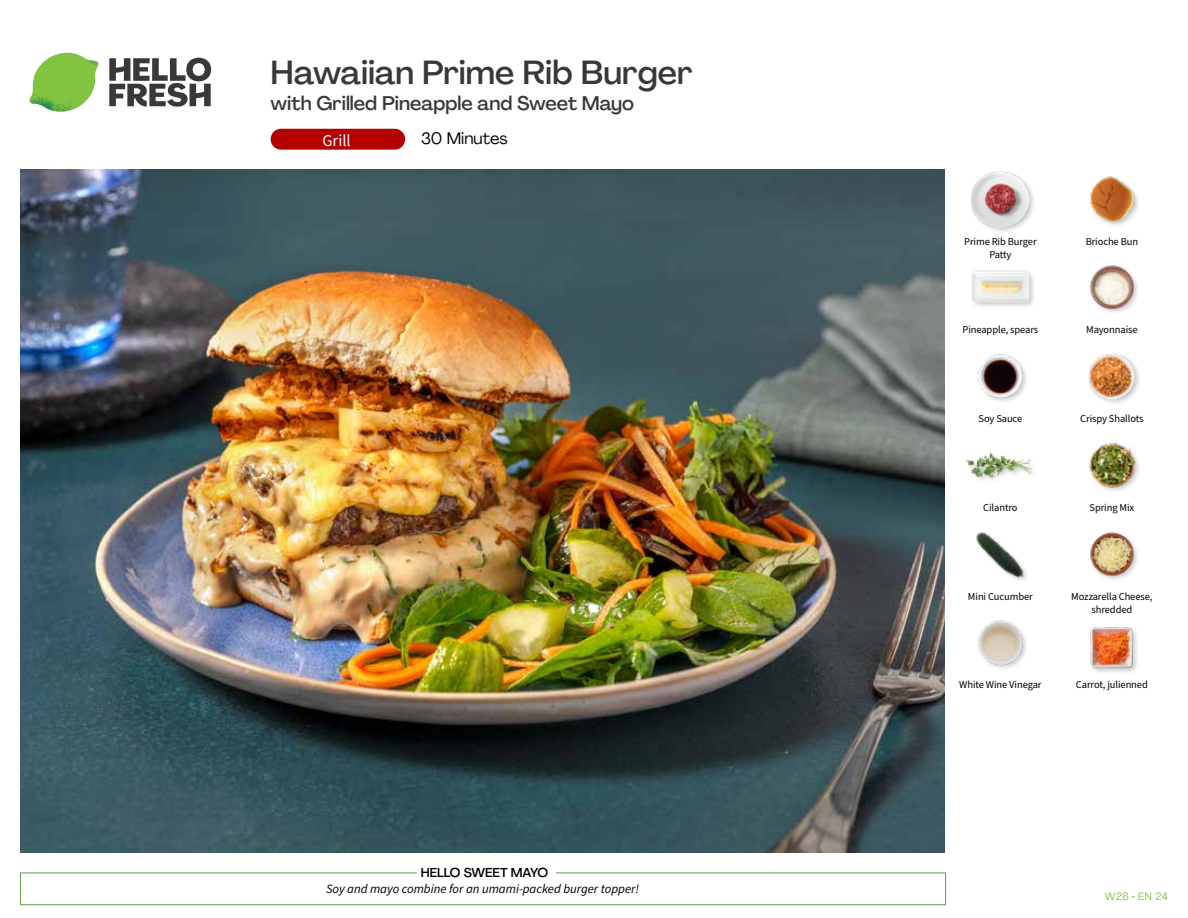
<style>
.page{position:relative;width:1188px;height:918px;background:#fff}
.page>*{position:absolute;margin:0;border:0;box-sizing:border-box;transform-origin:0 0}
.t1{font:500 33px "Agrandir";color:#383839}
.t2{font:500 19.5px "Agrandir";color:#383839}
.t3{font:16.5px "Agrandir";color:#000}
.t4{font:16.5px "Source Sans Pro";color:#fff}
.t5{font:italic 12.75px "Source Sans Pro";color:#000}
.t6{font:500 12.75px "Agrandir";color:#000}
.t7{font:10.5px/13.5px "Source Sans Pro";letter-spacing:-.01em;color:#000;text-align:center}
.t8{font:10.5px "Agrandir";letter-spacing:.05em;color:#82c341}
</style>
<div class="page">
<div style="left:271px;top:129px;width:134px;height:21px;background:#b40000;border-radius:10px"></div>
<svg style="left:109px;top:57px;width:102px;height:50px"></svg>
<svg style="left:34px;top:53px;width:62px;height:40px"></svg>
<img style="left:67px;top:53px;width:32px;height:26px">
<img style="left:33px;top:75px;width:59px;height:11px">
<img style="left:29px;top:79px;width:61px;height:33px">
<img style="left:65px;top:86px;width:27px;height:25px">
<div style="left:20px;top:873px;width:926px;height:32px;border:1px solid #609f43"></div>
<div style="left:417px;top:865px;width:139px;height:15px;background:#fff"></div>
<img style="left:21px;top:170px;width:924px;height:682px">
<div style="left:1090px;top:625px;width:50px;height:50px;background:#000;opacity:.2"></div>
<img style="left:1090px;top:625px;width:47px;height:46px">
<img style="left:978px;top:620px;width:49px;height:49px">
<img style="left:1090px;top:532px;width:48px;height:48px">
<img style="left:976px;top:532px;width:51px;height:48px">
<img style="left:1089px;top:442px;width:50px;height:49px">
<img style="left:966px;top:452px;width:67px;height:28px">
<div style="left:1088px;top:352px;width:54px;height:54px;background:#000;opacity:.2"></div>
<img style="left:1089px;top:353px;width:46px;height:46px">
<img style="left:978px;top:354px;width:49px;height:48px">
<img style="left:1090px;top:265px;width:48px;height:48px">
<div style="left:970px;top:270px;width:66px;height:40px;background:#000;opacity:.2"></div>
<img style="left:972px;top:270px;width:57px;height:40px">
<img style="left:1090px;top:176px;width:48px;height:50px">
<div style="left:970px;top:171px;width:66px;height:63px;background:#000;opacity:.2"></div>
<img style="left:972px;top:171px;width:57px;height:56px">
<h1 class="t1" style="left:271px;top:52px;width:424px">Hawaiian Prime Rib Burger</h1>
<h2 class="t2" style="left:271px;top:91px;width:365px">with Grilled Pineapple and Sweet Mayo</h2>
<h3 class="t4" style="left:322px;top:130px;width:30px">Grill</h3>
<h3 class="t3" style="left:421px;top:128px;width:88px">30 Minutes</h3>
<p class="t6" style="left:421px;top:864px;width:129px">HELLO SWEET MAYO</p>
<p class="t5" style="left:326px;top:880px;width:314px">Soy and mayo combine for an umami-packed burger topper!</p>
<p class="t7" style="left:964px;top:235px;width:74px">Prime Rib Burger<br>Patty</p>
<p class="t7" style="left:1086px;top:235px;width:54px">Brioche Bun</p>
<p class="t7" style="left:963px;top:323px;width:77px">Pineapple, spears</p>
<p class="t7" style="left:1086px;top:323px;width:53px">Mayonnaise</p>
<p class="t7" style="left:979px;top:412px;width:45px">Soy Sauce</p>
<p class="t7" style="left:1080px;top:412px;width:65px">Crispy Shallots</p>
<p class="t7" style="left:983px;top:501px;width:36px">Cilantro</p>
<p class="t7" style="left:1090px;top:501px;width:46px">Spring Mix</p>
<p class="t7" style="left:968px;top:590px;width:66px">Mini Cucumber</p>
<p class="t7" style="left:1071px;top:590px;width:83px">Mozzarella Cheese, shredded</p>
<p class="t7" style="left:959px;top:679px;width:84px">White Wine Vinegar</p>
<p class="t7" style="left:1076px;top:679px;width:73px">Carrot, julienned</p>
<p class="t8" style="left:1105px;top:890px;width:64px">W26 • EN 24</p>
</div>
